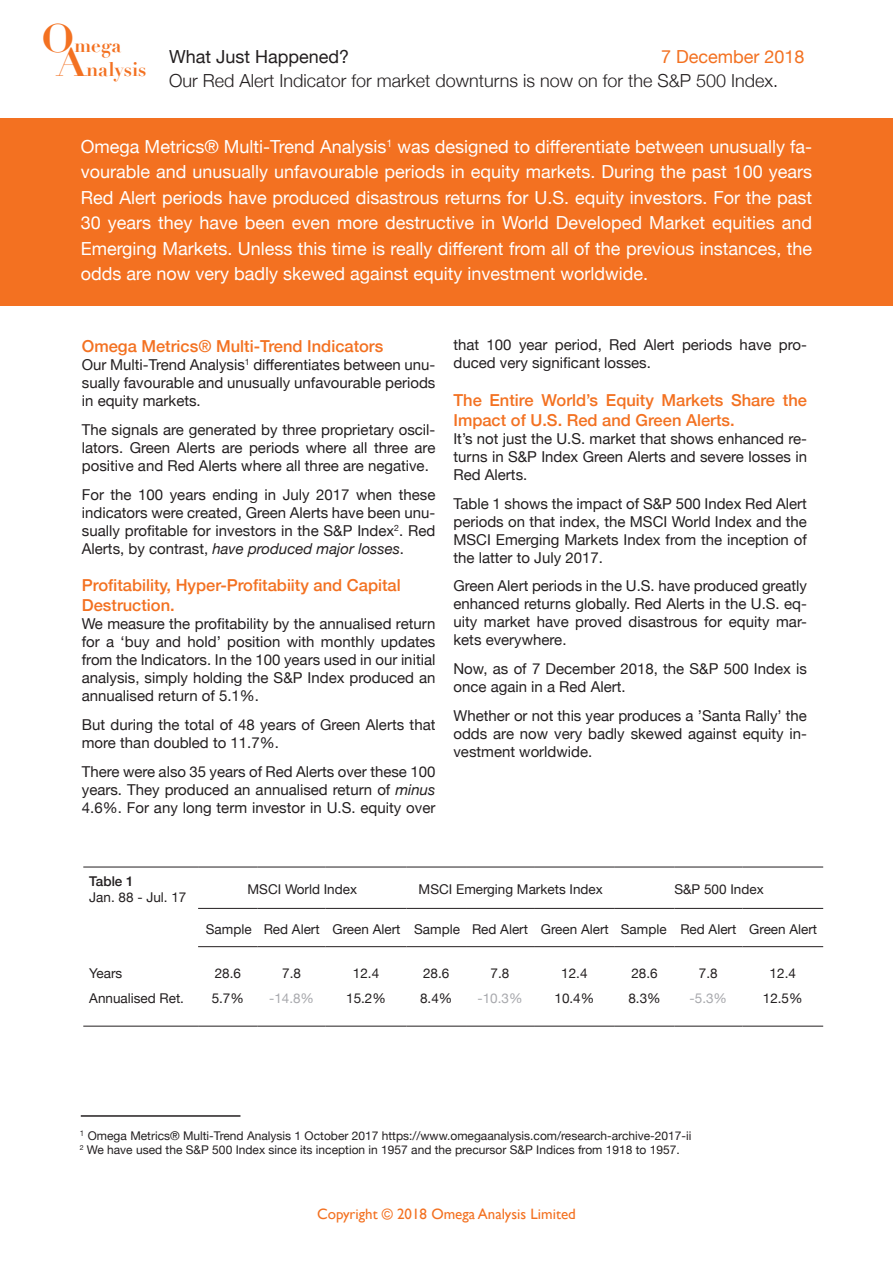
<style>
.page{position:relative;width:893px;height:1263px;background:#fff}
.page>*{position:absolute;margin:0;border:0;box-sizing:border-box;transform-origin:0 0}
.t1{font:700 19.5px "Didot";color:#f37121}
.t2{font:18px/25.5px "Helvetica Neue";color:#fff;text-align:justify}
.t3{font:300 18px "Helvetica Neue";color:#231f20}
.t4{font:18px "Helvetica Neue";color:#231f20}
.t5{font:18px "Helvetica Neue";color:#f37121}
.t6{font:500 16.5px/19.8px "Helvetica Neue";color:#f37121}
.t7{font:15px/18px "Helvetica Neue";color:#231f20;text-align:justify}
.t8{font:15px "Gill Sans";color:#f37121}
.t9{font:13.5px "Helvetica Neue";color:#231f20}
.t10{font:13.5px "Helvetica Neue";color:#a8a9ad}
.t11{font:500 13.5px "Helvetica Neue";color:#231f20}
.t12{font:12px/14.4px "Helvetica Neue";color:#231f20}
.s1{font-size:38.85px}
.s2{font-style:italic}
</style>
<div class="page">
<div style="left:0;top:119px;width:892px;height:187px;background:#f37121"></div>
<hr style="left:81px;top:1115px;width:159px;height:2px;background:#231f20">
<hr style="left:83px;top:867px;width:115px;height:1px;background:#231f20">
<hr style="left:198px;top:867px;width:60px;height:1px;background:#231f20">
<hr style="left:258px;top:867px;width:68px;height:1px;background:#231f20">
<hr style="left:326px;top:867px;width:80px;height:1px;background:#231f20">
<hr style="left:406px;top:867px;width:60px;height:1px;background:#231f20">
<hr style="left:466px;top:867px;width:68px;height:1px;background:#231f20">
<hr style="left:534px;top:867px;width:81px;height:1px;background:#231f20">
<hr style="left:615px;top:867px;width:59px;height:1px;background:#231f20">
<hr style="left:674px;top:867px;width:68px;height:1px;background:#231f20">
<hr style="left:742px;top:867px;width:81px;height:1px;background:#231f20">
<hr style="left:198px;top:908px;width:60px;height:1px;background:#231f20">
<hr style="left:258px;top:908px;width:68px;height:1px;background:#231f20">
<hr style="left:326px;top:908px;width:80px;height:1px;background:#231f20">
<hr style="left:406px;top:908px;width:60px;height:1px;background:#231f20">
<hr style="left:466px;top:908px;width:68px;height:1px;background:#231f20">
<hr style="left:534px;top:908px;width:81px;height:1px;background:#231f20">
<hr style="left:615px;top:908px;width:59px;height:1px;background:#231f20">
<hr style="left:674px;top:908px;width:68px;height:1px;background:#231f20">
<hr style="left:742px;top:908px;width:81px;height:1px;background:#231f20">
<hr style="left:198px;top:946px;width:60px;height:1px;background:#231f20">
<hr style="left:258px;top:946px;width:68px;height:1px;background:#231f20">
<hr style="left:326px;top:946px;width:80px;height:1px;background:#231f20">
<hr style="left:406px;top:946px;width:60px;height:1px;background:#231f20">
<hr style="left:466px;top:946px;width:68px;height:1px;background:#231f20">
<hr style="left:534px;top:946px;width:81px;height:1px;background:#231f20">
<hr style="left:615px;top:946px;width:59px;height:1px;background:#231f20">
<hr style="left:674px;top:946px;width:68px;height:1px;background:#231f20">
<hr style="left:742px;top:946px;width:81px;height:1px;background:#231f20">
<hr style="left:83px;top:1026px;width:115px;height:1px;background:#231f20">
<hr style="left:198px;top:1026px;width:60px;height:1px;background:#231f20">
<hr style="left:258px;top:1026px;width:68px;height:1px;background:#231f20">
<hr style="left:326px;top:1026px;width:80px;height:1px;background:#231f20">
<hr style="left:406px;top:1026px;width:60px;height:1px;background:#231f20">
<hr style="left:466px;top:1026px;width:68px;height:1px;background:#231f20">
<hr style="left:534px;top:1026px;width:81px;height:1px;background:#231f20">
<hr style="left:615px;top:1026px;width:59px;height:1px;background:#231f20">
<hr style="left:674px;top:1026px;width:68px;height:1px;background:#231f20">
<hr style="left:742px;top:1026px;width:81px;height:1px;background:#231f20">
<h1 class="t1" style="left:42px;top:34px;width:81px"><span class="s1">O</span>mega</h1>
<h1 class="t1" style="left:57px;top:57px;width:91px"><span class="s1">A</span>nalysis</h1>
<p class="t4" style="left:169px;top:46px;width:182px">What Just Happened?</p>
<p class="t5" style="left:661px;top:46px;width:145px">7 December 2018</p>
<p class="t3" style="left:169px;top:69px;width:611px">Our Red Alert Indicator for market downturns is now on for the S&amp;P 500 Index.</p>
<p class="t2" style="left:81px;top:133px;width:733px">Omega Metrics® Multi-Trend Analysis<sup>1</sup> was designed to differentiate between unusually fa&shy;vourable and unusually unfavourable periods in equity markets. During the past 100 years Red Alert periods have produced disastrous returns for U.S. equity investors. For the past 30 years they have been even more destructive in World Developed Market equities and Emerging Markets. Unless this time is really different from all of the previous instances, the odds are now very badly skewed against equity investment worldwide.</p>
<p class="t6" style="left:82px;top:336px;width:303px">Omega Metrics® Multi-Trend Indicators</p>
<p class="t7" style="left:82px;top:355px;width:355px">Our Multi-Trend Analysis<sup>1</sup> differentiates between unu&shy;sually favourable and unusually unfavourable periods in equity markets.</p>
<p class="t7" style="left:82px;top:420px;width:355px">The signals are generated by three proprietary oscil&shy;lators. Green Alerts are periods where all three are positive and Red Alerts where all three are negative.</p>
<p class="t7" style="left:82px;top:485px;width:355px">For the 100 years ending in July 2017 when these indicators were created, Green Alerts have been unu&shy;sually profitable for investors in the S&amp;P Index<sup>2</sup>. Red Alerts, by contrast, <span class="s2">have produced major losses</span>.</p>
<p class="t6" style="left:82px;top:575px;width:320px">Profitability, Hyper-Profitabiity and Capital<br>Destruction.</p>
<p class="t7" style="left:82px;top:615px;width:355px">We measure the profitability by the annualised return for a ‘buy and hold’ position with monthly updates from the Indicators. In the 100 years used in our initial analysis, simply holding the S&amp;P Index produced an annualised return of 5.1%.</p>
<p class="t7" style="left:82px;top:715px;width:355px">But during the total of 48 years of Green Alerts that more than doubled to 11.7%.</p>
<p class="t7" style="left:82px;top:762px;width:355px">There were also 35 years of Red Alerts over these 100 years. They produced an annualised return of <span class="s2">minus </span>4.6%. For any long term investor in U.S. equity over</p>
<p class="t7" style="left:453px;top:336px;width:355px">that 100 year period, Red Alert periods have pro&shy;duced very significant losses.</p>
<p class="t6" style="left:453px;top:390px;width:355px">The Entire World’s Equity Markets Share the<br>Impact of U.S. Red and Green Alerts.</p>
<p class="t7" style="left:453px;top:429px;width:355px">It’s not just the U.S. market that shows enhanced re&shy;turns in S&amp;P Index Green Alerts and severe losses in Red Alerts.</p>
<p class="t7" style="left:453px;top:494px;width:355px">Table 1 shows the impact of S&amp;P 500 Index Red Alert periods on that index, the MSCI World Index and the MSCI Emerging Markets Index from the inception of the latter to July 2017.</p>
<p class="t7" style="left:453px;top:577px;width:355px">Green Alert periods in the U.S. have produced greatly enhanced returns globally. Red Alerts in the U.S. eq&shy;uity market have proved disastrous for equity mar&shy;kets everywhere.</p>
<p class="t7" style="left:453px;top:660px;width:355px">Now, as of 7 December 2018, the S&amp;P 500 Index is once again in a Red Alert.</p>
<p class="t7" style="left:453px;top:706px;width:355px">Whether or not this year produces a ’Santa Rally’ the odds are now very badly skewed against equity in&shy;vestment worldwide.</p>
<p class="t11" style="left:89px;top:873px;width:46px">Table 1</p>
<p class="t9" style="left:89px;top:889px;width:99px">Jan. 88 - Jul. 17</p>
<p class="t9" style="left:248px;top:881px;width:111px">MSCI World Index</p>
<p class="t9" style="left:419px;top:881px;width:186px">MSCI Emerging Markets Index</p>
<p class="t9" style="left:674px;top:881px;width:91px">S&amp;P 500 Index</p>
<p class="t9" style="left:206px;top:921px;width:613px">Sample Red Alert Green Alert Sample Red Alert Green Alert Sample Red Alert Green Alert</p>
<p class="t9" style="left:89px;top:965px;width:34px">Years</p>
<p class="t9" style="left:215px;top:965px;width:28px">28.6</p>
<p class="t9" style="left:282px;top:965px;width:20px">7.8</p>
<p class="t9" style="left:353px;top:965px;width:28px">12.4</p>
<p class="t9" style="left:423px;top:965px;width:28px">28.6</p>
<p class="t9" style="left:491px;top:965px;width:20px">7.8</p>
<p class="t9" style="left:561px;top:965px;width:28px">12.4</p>
<p class="t9" style="left:631px;top:965px;width:28px">28.6</p>
<p class="t9" style="left:699px;top:965px;width:20px">7.8</p>
<p class="t9" style="left:770px;top:965px;width:28px">12.4</p>
<p class="t9" style="left:89px;top:990px;width:96px">Annualised Ret.</p>
<p class="t9" style="left:212px;top:990px;width:34px">5.7%</p>
<p class="t10" style="left:269px;top:990px;width:47px">-14.8%</p>
<p class="t9" style="left:346px;top:990px;width:41px">15.2%</p>
<p class="t9" style="left:420px;top:990px;width:34px">8.4%</p>
<p class="t10" style="left:477px;top:990px;width:47px">-10.3%</p>
<p class="t9" style="left:554px;top:990px;width:41px">10.4%</p>
<p class="t9" style="left:628px;top:990px;width:34px">8.3%</p>
<p class="t10" style="left:690px;top:990px;width:39px">-5.3%</p>
<p class="t9" style="left:763px;top:990px;width:41px">12.5%</p>
<p class="t12" style="left:80px;top:1128px;width:613px"><sup>1</sup> Omega Metrics® Multi-Trend Analysis 1 October 2017 https://www.omegaanalysis.com/research-archive-2017-ii<br><sup>2</sup> We have used the S&amp;P 500 Index since its inception in 1957 and the precursor S&amp;P Indices from 1918 to 1957.</p>
<p class="t8" style="left:317px;top:1205px;width:260px">Copyright © 2018 Omega Analysis Limited</p>
</div>
